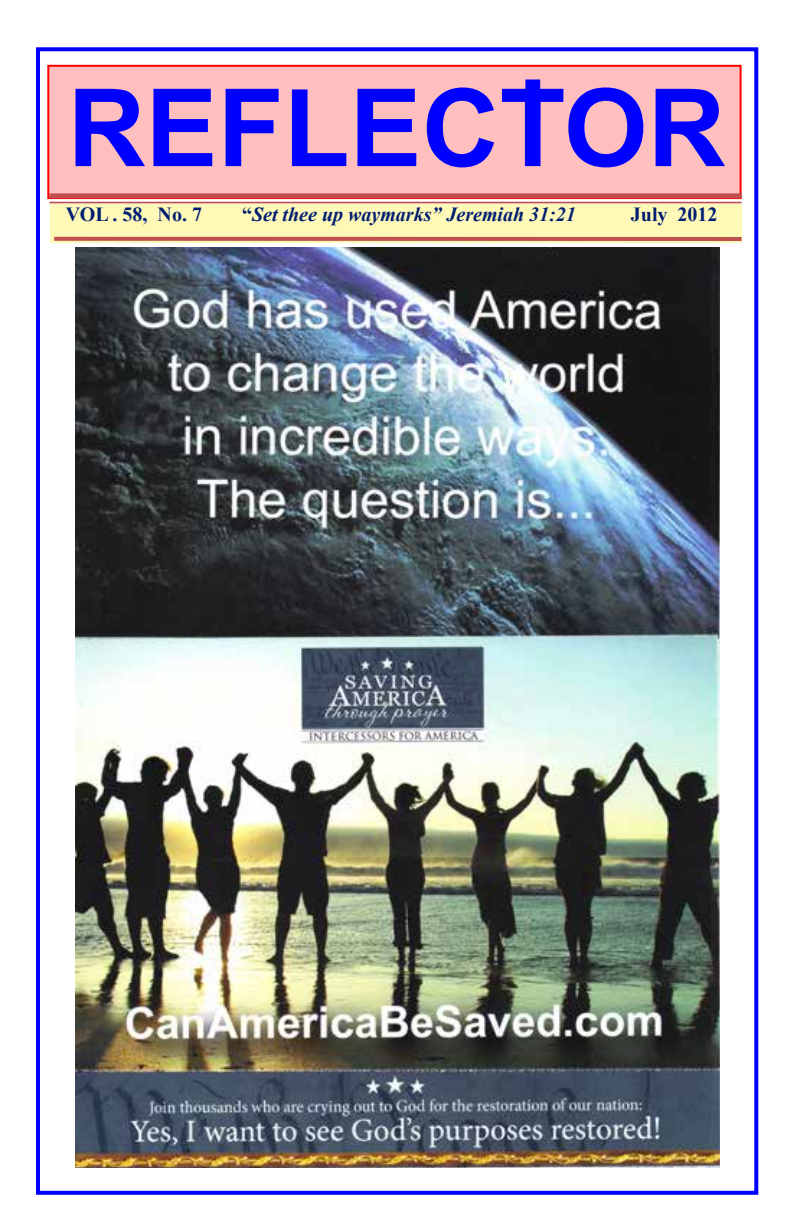
<style>
.page{position:relative;width:792px;height:1224px;background:#fff}
.page>*{position:absolute;margin:0;border:0;box-sizing:border-box;transform-origin:0 0}
.t1{font:700 108px "Arial";color:#00f}
.t2{font:italic 700 20px "Times New Roman";color:#001d71}
.t3{font:700 20px "Times New Roman";color:#001d71}
.s1{font-style:normal}
</style>
<div class="page">
<div style="left:36px;top:47px;width:722px;height:1148px;border:4px solid #00f"></div>
<div style="left:50px;top:205px;width:692px;height:38px;background:#fff9b8"></div>
<div style="left:47px;top:65px;width:695px;height:134px;background:#ffbfbf;border:2px solid #f00"></div>
<div style="left:50px;top:193px;width:692px;height:5px;background:#c0504d"></div>
<hr style="left:50px;top:202px;width:692px;height:1px;background:#c0504d">
<svg style="left:54px;top:237px;width:688px;height:4px;background:#c1544f"></svg>
<div style="left:525px;top:80px;width:15px;height:39px;background:#00f"></div>
<img style="left:76px;top:248px;width:644px;height:920px">
<h1 class="t1" style="left:68px;top:56px;width:660px">REFLECTOR</h1>
<p class="t3" style="left:66px;top:201px;width:138px">VOL . 58, No. 7</p>
<p class="t2" style="left:242px;top:201px;width:335px"><span class="s1">“</span>Set thee up waymarks” Jeremiah 31:21</p>
<p class="t3" style="left:631px;top:201px;width:88px">July 2012</p>
</div>
